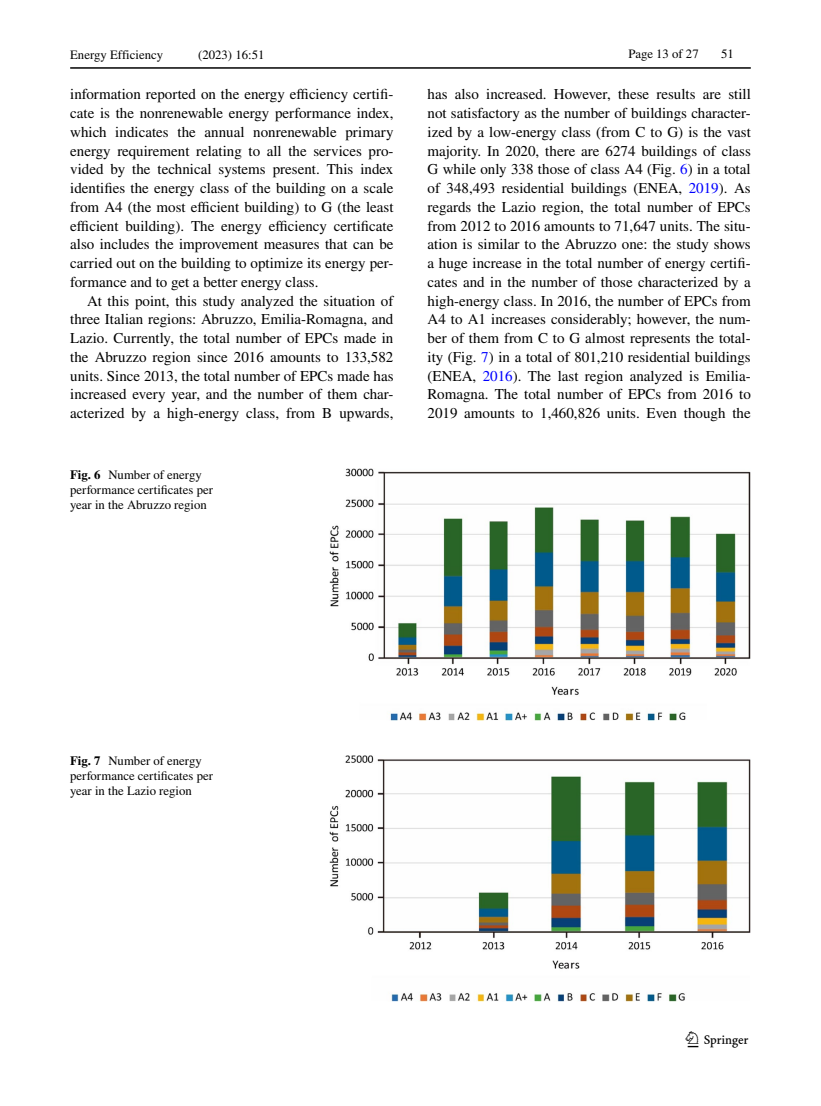
<style>
.page{position:relative;width:821px;height:1106px;background:#fff}
.page>*{position:absolute;margin:0;border:0;box-sizing:border-box;transform-origin:0 0}
.t1{font:22.5px "Springnew Regular 3";color:#000}
.t2{font:15px/18.8px "STIX";color:#000;text-align:justify}
.t3{font:12.75px/15px "STIX";color:#000}
.s1{font-weight:700}
.s2{color:#00f}
</style>
<div class="page">
<hr style="left:70px;top:67px;width:680px;height:2px;background:#000">
<img style="left:329px;top:469px;width:421px;height:251px">
<img style="left:329px;top:755px;width:421px;height:246px">
<p class="t3" style="left:70px;top:48px;width:94px">Energy Efficiency</p>
<p class="t3" style="left:198px;top:48px;width:68px">(2023) 16:51</p>
<p class="t2" style="left:70px;top:86px;width:325px">information reported on the energy efficiency certifi&shy;cate is the nonrenewable energy performance index, which indicates the annual nonrenewable primary energy requirement relating to all the services pro&shy;vided by the technical systems present. This index identifies the energy class of the building on a scale from A4 (the most efficient building) to G (the least efficient building). The energy efficiency certificate also includes the improvement measures that can be carried out on the building to optimize its energy per&shy;formance and to get a better energy class.</p>
<p class="t2" style="left:70px;top:292px;width:325px;text-indent:17px">At this point, this study analyzed the situation of three Italian regions: Abruzzo, Emilia-Romagna, and Lazio. Currently, the total number of EPCs made in the Abruzzo region since 2016 amounts to 133,582 units. Since 2013, the total number of EPCs made has increased every year, and the number of them char&shy;acterized by a high-energy class, from B upwards,</p>
<p class="t3" style="left:70px;top:467px;width:144px"><span class="s1">Fig. 6</span> Number of energy performance certificates per year in the Abruzzo region</p>
<p class="t3" style="left:628px;top:47px;width:72px">Page 13 of 27</p>
<p class="t3" style="left:721px;top:47px;width:14px">51</p>
<p class="t2" style="left:427px;top:86px;width:325px">has also increased. However, these results are still not satisfactory as the number of buildings character&shy;ized by a low-energy class (from C to G) is the vast majority. In 2020, there are 6274 buildings of class G while only 338 those of class A4 (Fig. <span class="s2">6</span>) in a total of 348,493 residential buildings (ENEA, <span class="s2">2019</span>). As regards the Lazio region, the total number of EPCs from 2012 to 2016 amounts to 71,647 units. The situ&shy;ation is similar to the Abruzzo one: the study shows a huge increase in the total number of energy certifi&shy;cates and in the number of those characterized by a high-energy class. In 2016, the number of EPCs from A4 to A1 increases considerably; however, the num&shy;ber of them from C to G almost represents the total&shy;ity (Fig. <span class="s2">7</span>) in a total of 801,210 residential buildings (ENEA, <span class="s2">2016</span>). The last region analyzed is Emilia-Romagna. The total number of EPCs from 2016 to 2019 amounts to 1,460,826 units. Even though the</p>
<p class="t3" style="left:70px;top:754px;width:144px"><span class="s1">Fig. 7</span> Number of energy performance certificates per year in the Lazio region</p>
<h1 class="t1" style="left:687px;top:1031px;width:62px">1 3</h1>
</div>
